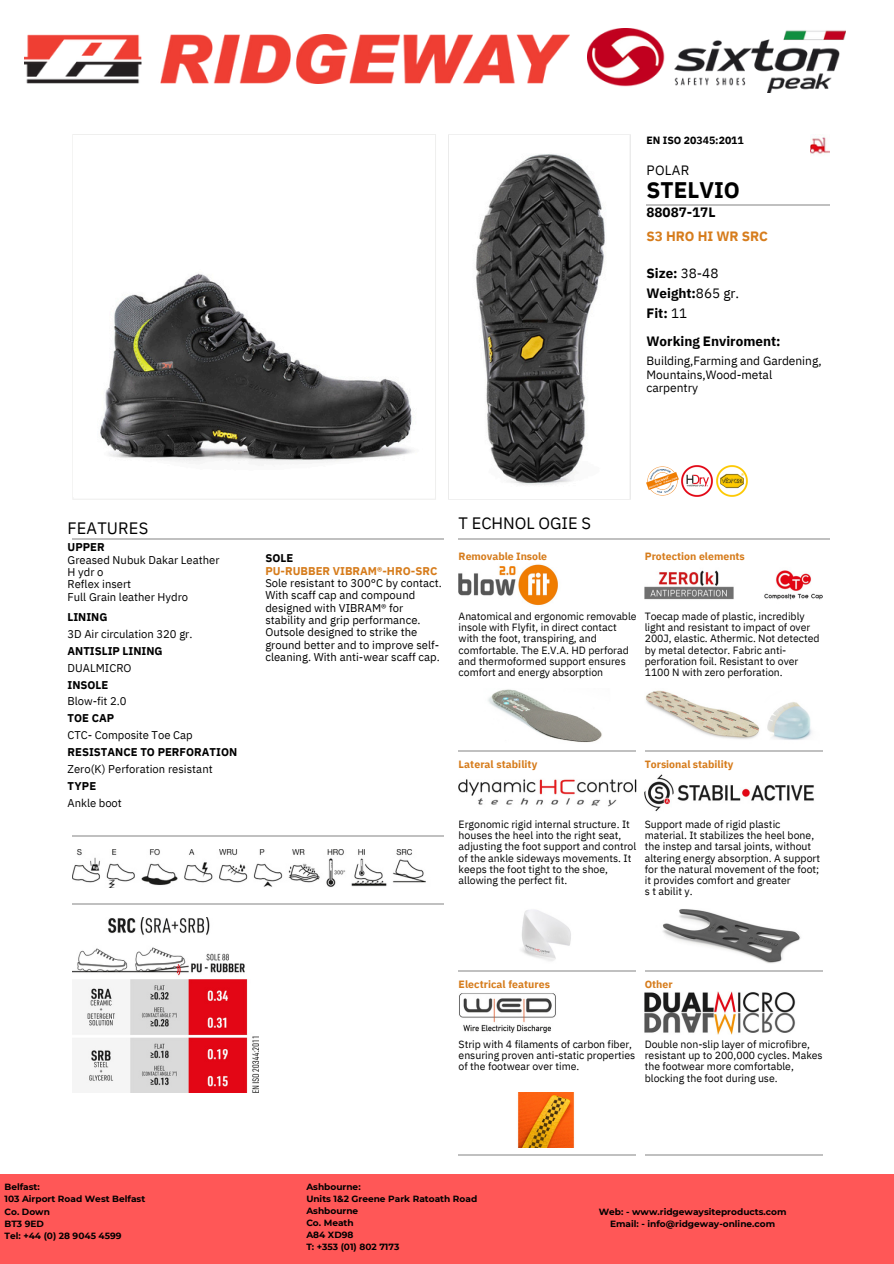
<style>
.page{position:relative;width:894px;height:1264px;background:#fff}
.page>*{position:absolute;margin:0;border:0;box-sizing:border-box;transform-origin:0 0}
.t1{font:700 22.5px "IBM Plex Sans";color:#000}
.t2{font:16.5px "IBM Plex Sans";letter-spacing:-.005em;color:#000}
.t3{font:700 13.5px/20.2px "IBM Plex Sans";color:#000}
.t4{font:700 13.5px/23.7px "IBM Plex Sans";letter-spacing:-.005em;color:#d67c1c}
.t5{font:13.5px "IBM Plex Sans";letter-spacing:.02em;color:#000}
.t6{font:12px/13.5px "IBM Plex Sans";letter-spacing:-.005em;color:#000}
.t7{font:11.25px/12.3px "IBM Plex Sans";color:#000}
.t8{font:10.5px/11.2px "IBM Plex Sans";color:#000}
.t9{font:700 10.5px "IBM Plex Sans";color:#d67c1c}
.t10{font:700 10.5px "IBM Plex Sans";color:#000}
.t11{font:700 9px "Montserrat";color:#000}
.s1{color:#000}
.s2{font-weight:400}
.s3{font-weight:700}
.s4{font-weight:700;color:#d67c1c}
</style>
<div class="page">
<hr style="left:646px;top:204px;width:183px;height:2px;background:#c0c0c0">
<hr style="left:72px;top:538px;width:371px;height:1px;background:#c0c0c0">
<hr style="left:72px;top:835px;width:371px;height:1px;background:#c0c0c0">
<hr style="left:72px;top:903px;width:371px;height:1px;background:#c0c0c0">
<img style="left:587px;top:28px;width:257px;height:64px">
<img style="left:100px;top:273px;width:313px;height:188px">
<img style="left:473px;top:153px;width:134px;height:334px">
<img style="left:810px;top:134px;width:19px;height:21px">
<img style="left:646px;top:466px;width:31px;height:30px">
<img style="left:681px;top:465px;width:31px;height:32px">
<img style="left:716px;top:465px;width:31px;height:32px">
<img style="left:72px;top:849px;width:354px;height:38px">
<img style="left:72px;top:917px;width:186px;height:175px">
<hr style="left:458px;top:538px;width:371px;height:1px;background:#c0c0c0">
<img style="left:458px;top:564px;width:100px;height:42px">
<img style="left:644px;top:570px;width:178px;height:30px">
<hr style="left:458px;top:750px;width:178px;height:1px;background:#c0c0c0">
<img style="left:488px;top:689px;width:114px;height:54px">
<hr style="left:644px;top:750px;width:178px;height:1px;background:#c0c0c0">
<img style="left:645px;top:690px;width:167px;height:50px">
<img style="left:458px;top:779px;width:178px;height:28px">
<img style="left:644px;top:774px;width:170px;height:38px">
<hr style="left:458px;top:970px;width:178px;height:1px;background:#c0c0c0">
<img style="left:521px;top:909px;width:50px;height:52px">
<hr style="left:644px;top:970px;width:178px;height:1px;background:#c0c0c0">
<img style="left:662px;top:909px;width:139px;height:54px">
<img style="left:459px;top:993px;width:97px;height:40px">
<img style="left:644px;top:991px;width:152px;height:43px">
<hr style="left:458px;top:1153px;width:178px;height:2px;background:#c0c0c0">
<img style="left:517px;top:1092px;width:58px;height:55px">
<hr style="left:644px;top:1153px;width:178px;height:2px;background:#c0c0c0">
<img style="left:25px;top:34px;width:544px;height:50px">
<div style="left:0;top:1174px;width:893px;height:89px;background:#ff5757"></div>
<p class="t10" style="left:646px;top:133px;width:99px">EN ISO 20345:2011</p>
<p class="t5" style="left:646px;top:161px;width:44px">POLAR</p>
<p class="t1" style="left:646px;top:175px;width:95px">STELVIO</p>
<h3 class="t4" style="left:646px;top:200px;width:123px"><span class="s1">88087-17L<br></span>S3 HRO HI WR SRC</h3>
<h4 class="t3" style="left:646px;top:262px;width:94px">Size: <span class="s2">38-48<br></span>Weight:<span class="s2">865 gr.<br></span>Fit: <span class="s2">11</span></h4>
<h4 class="t3" style="left:646px;top:331px;width:136px">Working Enviroment:</h4>
<h4 class="t6" style="left:646px;top:354px;width:176px">Building,Farming and Gardening,<br>Mountains,Wood-metal carpentry</h4>
<p class="t2" style="left:67px;top:517px;width:82px">FEATURES</p>
<p class="t7" style="left:67px;top:541px;width:153px"><span class="s3">UPPER<br></span>Greased Nubuk Dakar Leather<br>H ydr o<br>Reflex insert<br>Full Grain leather Hydro</p>
<p class="t7" style="left:67px;top:608px;width:171px;line-height:16.8px"><span class="s3">LINING<br></span>3D Air circulation 320 gr.<br><span class="s3">ANTISLIP LINING<br></span>DUALMICRO<br><span class="s3">INSOLE<br></span>Blow-fit 2.0<br><span class="s3">TOE CAP<br></span>CTC- Composite Toe Cap<br><span class="s3">RESISTANCE TO PERFORATION<br></span>Zero(K) Perforation resistant<br><span class="s3">TYPE<br></span>Ankle boot</p>
<h2 class="t7" style="left:265px;top:552px;width:178px"><span class="s3">SOLE<br></span><span class="s4">PU-RUBBER VIBRAM®-HRO-SRC<br></span>Sole resistant to 300°C by contact.<br>With scaff cap and compound designed with VIBRAM® for stability and grip performance.<br>Outsole designed to strike the ground better and to improve self&shy;cleaning. With anti-wear scaff cap.</h2>
<p class="t2" style="left:458px;top:511px;width:134px">T ECHNOL OGIE S</p>
<p class="t9" style="left:458px;top:549px;width:90px">Removable Insole</p>
<p class="t9" style="left:644px;top:549px;width:102px">Protection elements</p>
<h4 class="t8" style="left:458px;top:610px;width:179px">Anatomical and ergonomic removable insole with Flyfit, in direct contact with the foot, transpiring, and comfortable. The E.V.A. HD perforad and thermoformed support ensures comfort and energy absorption</h4>
<p class="t8" style="left:644px;top:610px;width:176px">Toecap made of plastic, incredibly light and resistant to impact of over 200J, elastic. Athermic. Not detected by metal detector. Fabric anti&shy;perforation foil. Resistant to over 1100 N with zero perforation.</p>
<p class="t9" style="left:458px;top:756px;width:80px">Lateral stability</p>
<p class="t9" style="left:644px;top:756px;width:90px">Torsional stability</p>
<p class="t8" style="left:458px;top:818px;width:179px">Ergonomic rigid internal structure. It houses the heel into the right seat, adjusting the foot support and control of the ankle sideways movements. It keeps the foot tight to the shoe, allowing the perfect fit.</p>
<h1 class="t8" style="left:644px;top:818px;width:177px">Support made of rigid plastic material. It stabilizes the heel bone, the instep and tarsal joints, without altering energy absorption. A support for the natural movement of the foot; it provides comfort and greater<br>s t abilit y.</h1>
<p class="t9" style="left:458px;top:976px;width:93px">Electrical features</p>
<h4 class="t9" style="left:644px;top:976px;width:29px">Other</h4>
<h5 class="t8" style="left:458px;top:1038px;width:178px">Strip with 4 filaments of carbon fiber, ensuring proven anti-static properties of the footwear over time.</h5>
<p class="t8" style="left:644px;top:1038px;width:179px">Double non-slip layer of microfibre, resistant up to 200,000 cycles. Makes the footwear more comfortable, blocking the foot during use.</p>
<h6 class="t11" style="left:4px;top:1181px;width:37px">Belfast:</h6>
<p class="t11" style="left:4px;top:1193px;width:142px">103 Airport Road West Belfast</p>
<p class="t11" style="left:4px;top:1205px;width:47px">Co. Down</p>
<p class="t11" style="left:4px;top:1218px;width:41px">BT3 9ED</p>
<h6 class="t11" style="left:4px;top:1230px;width:119px">Tel: +44 (0) 28 9045 4599</h6>
<p class="t11" style="left:306px;top:1181px;width:56px">Ashbourne:</p>
<p class="t11" style="left:306px;top:1193px;width:172px">Units 1&amp;2 Greene Park Ratoath Road</p>
<p class="t11" style="left:306px;top:1205px;width:53px">Ashbourne</p>
<h6 class="t11" style="left:306px;top:1217px;width:49px">Co. Meath</h6>
<p class="t11" style="left:306px;top:1229px;width:49px">A84 XD98</p>
<p class="t11" style="left:306px;top:1241px;width:94px">T: +353 (01) 802 7173</p>
<p class="t11" style="left:598px;top:1206px;width:189px">Web: - www.ridgewaysiteproducts.com</p>
<h6 class="t11" style="left:610px;top:1218px;width:167px">Email: - info@ridgeway-online.com</h6>
</div>
